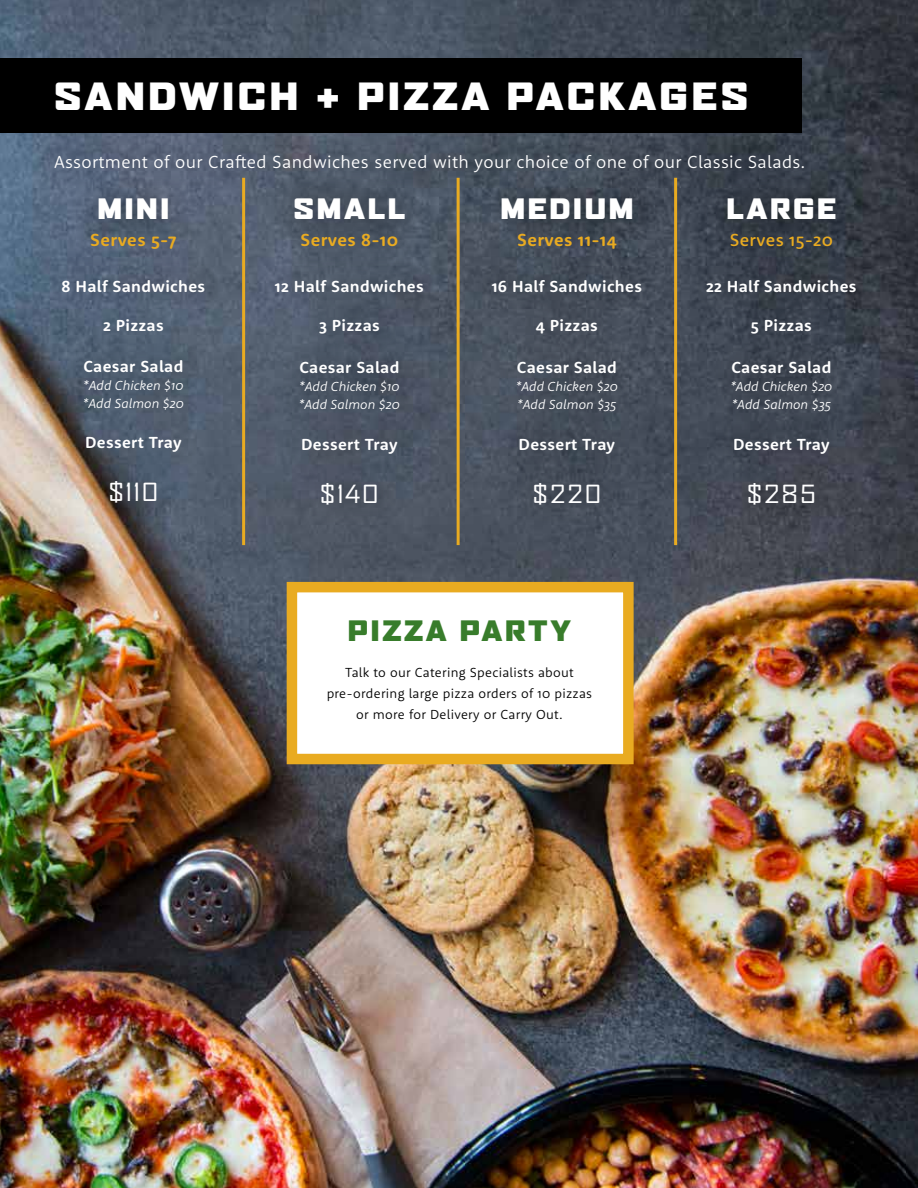
<style>
.page{position:relative;width:918px;height:1188px;background:#fff}
.page>*{position:absolute;margin:0;border:0;box-sizing:border-box;transform-origin:0 0}
.t1{font:900 expanded 36px "Agency FB";letter-spacing:.1em;color:#fff}
.t2{font:900 expanded 27px "Agency FB";letter-spacing:.1em;color:#fff}
.t3{font:900 expanded 27px "Agency FB";letter-spacing:.1em;color:#387c2b}
.t4{font:expanded 24px "Agency FB";letter-spacing:.05em;color:#fff}
.t5{font:300 18px "Rooney Sans";letter-spacing:.02em;color:#fff}
.t6{font:700 18px "Rooney Sans";letter-spacing:.02em;color:#e9ab21}
.t7{font:500 18px "Rooney Sans";letter-spacing:.02em;color:#e9ab21}
.t8{font:700 16.5px "Rooney Sans";letter-spacing:.02em;color:#fff}
.t9{font:italic 300 13.5px/18px "Rooney Sans";color:#fff}
.t10{font:300 13.5px/21px "Rooney Sans";letter-spacing:.02em;color:#000;text-align:center}
</style>
<div class="page">
<img style="left:0;top:0;width:918px;height:1188px">
<div style="left:287px;top:582px;width:347px;height:182px;background:#fff;border:10px solid #e9ab21"></div>
<div style="left:0;top:58px;width:801px;height:75px;background:#000"></div>
<div style="left:28px;top:127px;width:800px;height:71px;background:#000;opacity:.75"></div>
<div style="left:64px;top:169px;width:139px;height:108px;background:#000;opacity:.75"></div>
<div style="left:266px;top:169px;width:166px;height:106px;background:#000;opacity:.75"></div>
<div style="left:472px;top:168px;width:190px;height:107px;background:#000;opacity:.75"></div>
<div style="left:699px;top:168px;width:165px;height:109px;background:#000;opacity:.75"></div>
<div style="left:34px;top:252px;width:198px;height:279px;background:#000;opacity:.75"></div>
<div style="left:249px;top:252px;width:201px;height:280px;background:#000;opacity:.75"></div>
<div style="left:465px;top:252px;width:203px;height:281px;background:#474f5b"></div>
<div style="left:680px;top:252px;width:203px;height:281px;background:#000;opacity:.75"></div>
<hr style="left:242px;top:178px;width:3px;height:367px;background:#e9ab21">
<hr style="left:457px;top:178px;width:3px;height:367px;background:#e9ab21">
<hr style="left:674px;top:178px;width:3px;height:367px;background:#e9ab21">
<h1 class="t1" style="left:54px;top:75px;width:696px">SANDWICH + PIZZA PACKAGES</h1>
<p class="t5" style="left:54px;top:150px;width:753px">Assortment of our Crafted Sandwiches served with your choice of one of our Classic Salads.</p>
<h2 class="t2" style="left:97px;top:193px;width:73px">MINI</h2>
<p class="t6" style="left:90px;top:228px;width:88px">Serves 5-7</p>
<h2 class="t2" style="left:294px;top:193px;width:113px">SMALL</h2>
<p class="t6" style="left:301px;top:228px;width:99px">Serves 8-10</p>
<h2 class="t2" style="left:500px;top:193px;width:135px">MEDIUM</h2>
<p class="t6" style="left:517px;top:228px;width:101px">Serves 11-14</p>
<h2 class="t2" style="left:726px;top:193px;width:111px">LARGE</h2>
<p class="t7" style="left:730px;top:228px;width:105px">Serves 15-20</p>
<p class="t8" style="left:61px;top:276px;width:145px">8 Half Sandwiches</p>
<p class="t8" style="left:103px;top:315px;width:62px">2 Pizzas</p>
<p class="t8" style="left:83px;top:355px;width:102px">Caesar Salad</p>
<p class="t9" style="left:83px;top:376px;width:103px">*Add Chicken $10 *Add Salmon $20</p>
<p class="t8" style="left:85px;top:432px;width:98px">Dessert Tray</p>
<h3 class="t4" style="left:108px;top:478px;width:52px">$110</h3>
<p class="t8" style="left:275px;top:276px;width:150px">12 Half Sandwiches</p>
<p class="t8" style="left:319px;top:315px;width:62px">3 Pizzas</p>
<p class="t8" style="left:299px;top:357px;width:102px">Caesar Salad</p>
<p class="t9" style="left:299px;top:377px;width:103px">*Add Chicken $10 *Add Salmon $20</p>
<p class="t8" style="left:301px;top:433px;width:98px">Dessert Tray</p>
<h3 class="t4" style="left:320px;top:480px;width:61px">$140</h3>
<p class="t8" style="left:492px;top:276px;width:152px">16 Half Sandwiches</p>
<p class="t8" style="left:536px;top:315px;width:63px">4 Pizzas</p>
<p class="t8" style="left:517px;top:357px;width:102px">Caesar Salad</p>
<p class="t9" style="left:516px;top:377px;width:104px">*Add Chicken $20 *Add Salmon $35</p>
<p class="t8" style="left:519px;top:433px;width:98px">Dessert Tray</p>
<h3 class="t4" style="left:532px;top:480px;width:71px">$220</h3>
<h2 class="t3" style="left:348px;top:615px;width:225px">PIZZA PARTY</h2>
<p class="t10" style="left:327px;top:661px;width:267px">Talk to our Catering Specialists about pre-ordering large pizza orders of 10 pizzas or more for Delivery or Carry Out.</p>
<p class="t8" style="left:706px;top:276px;width:152px">22 Half Sandwiches</p>
<p class="t8" style="left:751px;top:315px;width:62px">5 Pizzas</p>
<p class="t8" style="left:731px;top:357px;width:102px">Caesar Salad</p>
<p class="t9" style="left:730px;top:377px;width:104px">*Add Chicken $20 *Add Salmon $35</p>
<p class="t8" style="left:733px;top:433px;width:98px">Dessert Tray</p>
<h3 class="t4" style="left:746px;top:480px;width:71px">$285</h3>
</div>
